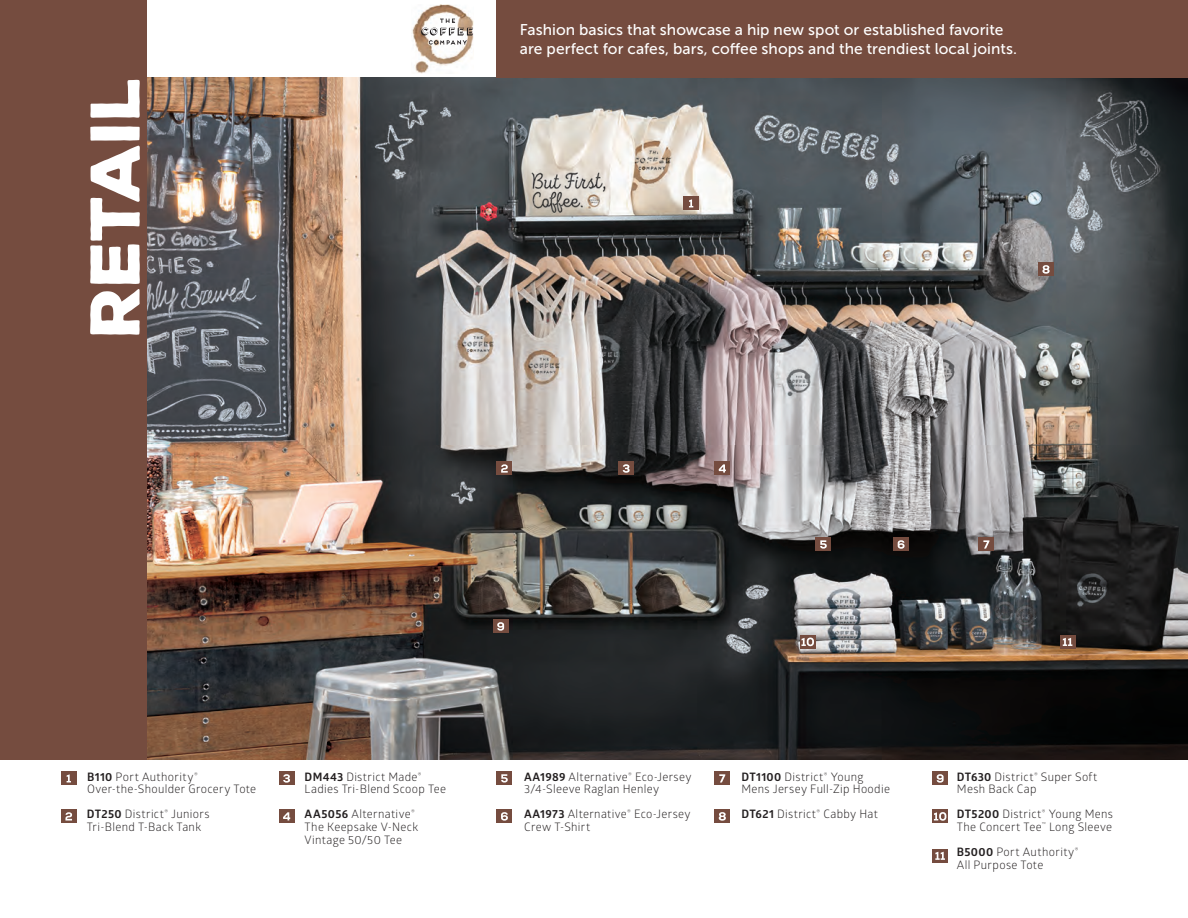
<style>
.page{position:relative;width:1188px;height:918px;background:#fff}
.page>*{position:absolute;margin:0;border:0;box-sizing:border-box;transform-origin:0 0}
.t1{font:900 67.95px "Nexa Rust Sans";letter-spacing:-.02em;color:#fff}
.t2{font:15.6px/18.6px "Museo Sans 500";letter-spacing:.005em;color:#fff}
.t3{font:11.7px/12.6px "Glober";letter-spacing:.03em;color:#231f20}
.s1{font-weight:700}
</style>
<div class="page">
<img style="left:147px;top:78px;width:1041px;height:681px">
<div style="left:61px;top:772px;width:16px;height:13px;background:#754c3f"></div>
<svg style="left:67px;top:774px;width:4px;height:8px"></svg>
<div style="left:61px;top:810px;width:16px;height:13px;background:#754c3f"></div>
<svg style="left:65px;top:812px;width:7px;height:9px"></svg>
<div style="left:618px;top:462px;width:16px;height:13px;background:#754c3f"></div>
<svg style="left:623px;top:464px;width:7px;height:9px"></svg>
<div style="left:279px;top:810px;width:15px;height:13px;background:#754c3f"></div>
<svg style="left:283px;top:812px;width:7px;height:8px"></svg>
<div style="left:497px;top:772px;width:15px;height:13px;background:#754c3f"></div>
<svg style="left:501px;top:774px;width:7px;height:9px"></svg>
<div style="left:497px;top:810px;width:15px;height:13px;background:#754c3f"></div>
<svg style="left:501px;top:812px;width:7px;height:9px"></svg>
<div style="left:714px;top:772px;width:16px;height:13px;background:#754c3f"></div>
<svg style="left:719px;top:774px;width:6px;height:8px"></svg>
<div style="left:714px;top:810px;width:16px;height:13px;background:#754c3f"></div>
<svg style="left:719px;top:812px;width:7px;height:9px"></svg>
<div style="left:932px;top:772px;width:16px;height:13px;background:#754c3f"></div>
<svg style="left:937px;top:774px;width:7px;height:9px"></svg>
<div style="left:932px;top:810px;width:16px;height:13px;background:#754c3f"></div>
<svg style="left:934px;top:812px;width:12px;height:9px"></svg>
<div style="left:932px;top:849px;width:16px;height:13px;background:#754c3f"></div>
<svg style="left:935px;top:852px;width:10px;height:8px"></svg>
<img style="left:412px;top:4px;width:62px;height:70px">
<svg style="left:421px;top:19px;width:52px;height:26px"></svg>
<div style="left:497px;top:0;width:691px;height:78px;background:#754c3f"></div>
<div style="left:0;top:0;width:147px;height:759px;background:#754c3f"></div>
<div style="left:683px;top:197px;width:16px;height:13px;background:#754c3f"></div>
<svg style="left:689px;top:199px;width:4px;height:8px"></svg>
<div style="left:497px;top:462px;width:15px;height:13px;background:#754c3f"></div>
<svg style="left:501px;top:464px;width:7px;height:9px"></svg>
<div style="left:279px;top:772px;width:15px;height:13px;background:#754c3f"></div>
<svg style="left:283px;top:774px;width:7px;height:9px"></svg>
<div style="left:714px;top:462px;width:16px;height:13px;background:#754c3f"></div>
<svg style="left:719px;top:464px;width:7px;height:9px"></svg>
<div style="left:816px;top:538px;width:15px;height:13px;background:#754c3f"></div>
<svg style="left:820px;top:540px;width:7px;height:9px"></svg>
<div style="left:893px;top:538px;width:16px;height:13px;background:#754c3f"></div>
<svg style="left:898px;top:540px;width:7px;height:9px"></svg>
<div style="left:979px;top:538px;width:15px;height:13px;background:#754c3f"></div>
<svg style="left:983px;top:540px;width:6px;height:9px"></svg>
<div style="left:1038px;top:263px;width:16px;height:13px;background:#754c3f"></div>
<svg style="left:1042px;top:265px;width:8px;height:9px"></svg>
<div style="left:493px;top:620px;width:16px;height:13px;background:#754c3f"></div>
<svg style="left:497px;top:622px;width:7px;height:9px"></svg>
<div style="left:800px;top:635px;width:16px;height:13px;background:#754c3f"></div>
<svg style="left:801px;top:638px;width:13px;height:8px"></svg>
<div style="left:1060px;top:635px;width:15px;height:13px;background:#754c3f"></div>
<svg style="left:1063px;top:638px;width:9px;height:8px"></svg>
<h1 class="t1" style="left:69px;top:337px;width:264px;rotate:-90deg">RETAIL</h1>
<h2 class="t2" style="left:520px;top:21px;width:499px">Fashion basics that showcase a hip new spot or established favorite are perfect for cafes, bars, coffee shops and the trendiest local joints.</h2>
<p class="t3" style="left:87px;top:770px;width:171px"><span class="s1">B110</span> Port Authority<sup>®<br></sup>Over-the-Shoulder Grocery Tote</p>
<p class="t3" style="left:87px;top:807px;width:124px"><span class="s1">DT250</span> District<sup>®</sup> Juniors<br>Tri-Blend T-Back Tank</p>
<p class="t3" style="left:305px;top:770px;width:143px"><span class="s1">DM443</span> District Made<sup>®<br></sup>Ladies Tri-Blend Scoop Tee</p>
<p class="t3" style="left:305px;top:807px;width:115px"><span class="s1">AA5056</span> Alternative<sup>®<br></sup>The Keepsake V-Neck<br>Vintage 50/50 Tee</p>
<p class="t3" style="left:524px;top:770px;width:169px"><span class="s1">AA1989</span> Alternative<sup>®</sup> Eco-Jersey<br>3/4-Sleeve Raglan Henley</p>
<p class="t3" style="left:524px;top:807px;width:168px"><span class="s1">AA1973</span> Alternative<sup>®</sup> Eco-Jersey<br>Crew T-Shirt</p>
<p class="t3" style="left:741px;top:770px;width:150px"><span class="s1">DT1100</span> District<sup>®</sup> Young<br>Mens Jersey Full-Zip Hoodie</p>
<p class="t3" style="left:741px;top:807px;width:138px"><span class="s1">DT621</span> District<sup>®</sup> Cabby Hat</p>
<p class="t3" style="left:957px;top:770px;width:142px"><span class="s1">DT630</span> District<sup>®</sup> Super Soft<br>Mesh Back Cap</p>
<p class="t3" style="left:957px;top:807px;width:157px"><span class="s1">DT5200</span> District<sup>®</sup> Young Mens<br>The Concert Tee<sup>™</sup> Long Sleeve</p>
<p class="t3" style="left:957px;top:845px;width:123px"><span class="s1">B5000</span> Port Authority<sup>®<br></sup>All Purpose Tote</p>
</div>
